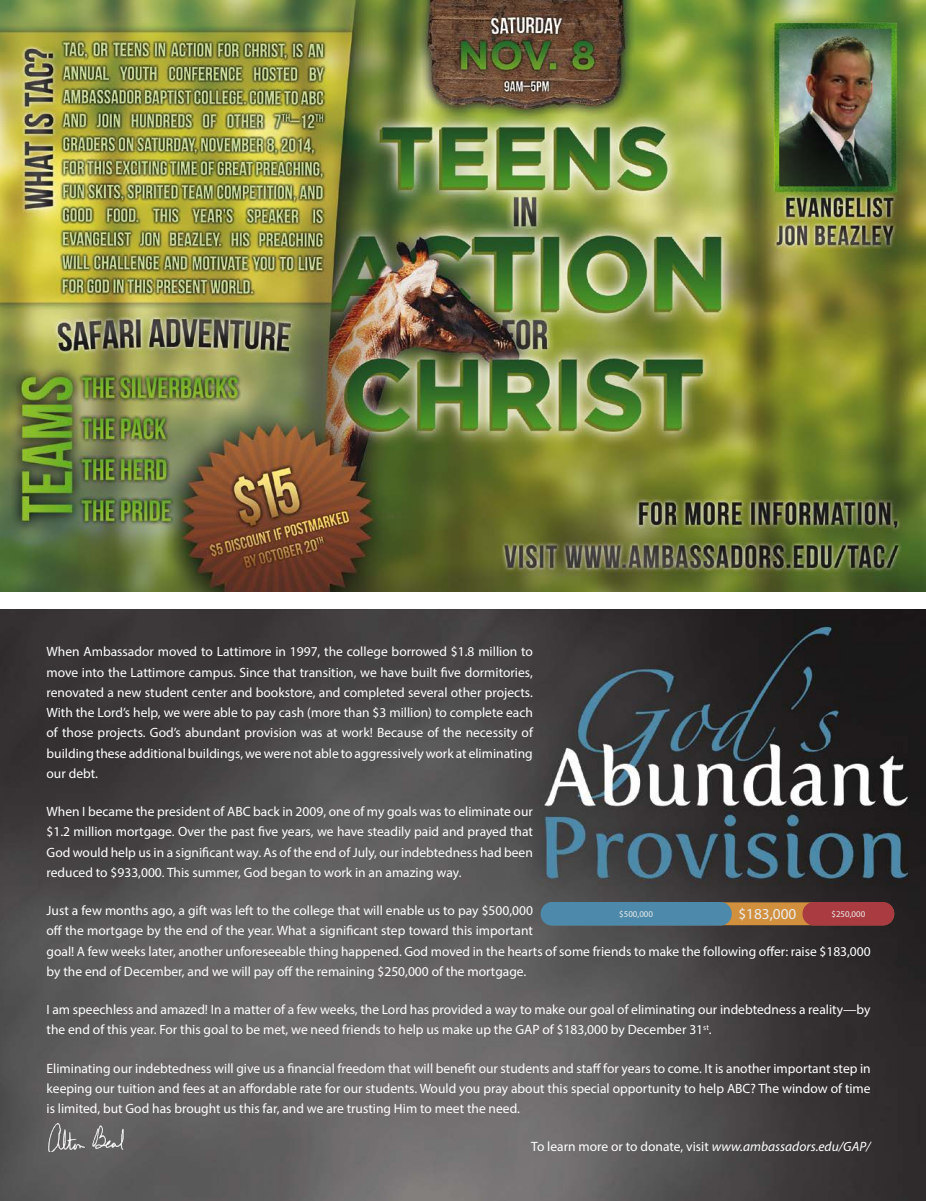
<style>
.page{position:relative;width:926px;height:1201px;background:#fff}
.page>*{position:absolute;margin:0;border:0;box-sizing:border-box;transform-origin:0 0}
.t1{font:15.3px "Myriad Pro";color:#ececec}
.t2{font:13.5px/20.2px "Myriad Pro";color:#fff;text-align:justify}
.t3{font:8.85px "Myriad Pro";color:#ececec}
.s1{font-style:italic}
</style>
<div class="page">
<img style="left:0;top:0;width:925px;height:592px">
<img style="left:0;top:609px;width:925px;height:592px">
<div style="left:541px;top:902px;width:353px;height:23px;background:#d1903e;border-radius:11px"></div>
<div style="left:540px;top:902px;width:191px;height:24px;background:#4c89aa;border-radius:11px"></div>
<div style="left:802px;top:902px;width:92px;height:24px;background:#aa3b40;border-radius:11px"></div>
<img style="left:47px;top:1119px;width:81px;height:33px">
<p class="t2" style="left:47px;top:641px;width:488px">When Ambassador moved to Lattimore in 1997, the college borrowed $1.8 million to move into the Lattimore campus. Since that transition, we have built five dormitories, renovated a new student center and bookstore, and completed several other projects.<br>With the Lord’s help, we were able to pay cash (more than $3 million) to complete each of those projects. God’s abundant provision was at work! Because of the necessity of building these additional buildings, we were not able to aggressively work at eliminating our debt.</p>
<p class="t2" style="left:47px;top:801px;width:488px">When I became the president of ABC back in 2009, one of my goals was to eliminate our $1.2 million mortgage. Over the past five years, we have steadily paid and prayed that God would help us in a significant way. As of the end of July, our indebtedness had been reduced to $933,000. This summer, God began to work in an amazing way.</p>
<p class="t2" style="left:47px;top:900px;width:825px;text-align:left">Just a few months ago, a gift was left to the college that will enable us to pay $500,000<br>off the mortgage by the end of the year. What a significant step toward this important<br>goal! A few weeks later, another unforeseeable thing happened. God moved in the hearts of some friends to make the following offer: raise $183,000 by the end of December, and we will pay off the remaining $250,000 of the mortgage.</p>
<p class="t2" style="left:47px;top:999px;width:825px">I am speechless and amazed! In a matter of a few weeks, the Lord has provided a way to make our goal of eliminating our indebtedness a reality—by the end of this year. For this goal to be met, we need friends to help us make up the GAP of $183,000 by December 31<sup>st</sup>.</p>
<p class="t2" style="left:47px;top:1058px;width:825px">Eliminating our indebtedness will give us a financial freedom that will benefit our students and staff for years to come. It is another important step in keeping our tuition and fees at an affordable rate for our students. Would you pray about this special opportunity to help ABC? The window of time is limited, but God has brought us this far, and we are trusting Him to meet the need.</p>
<p class="t2" style="left:531px;top:1136px;width:341px">To learn more or to donate, visit <span class="s1">www.ambassadors.edu/GAP/</span></p>
<p class="t3" style="left:619px;top:908px;width:35px">$500,000</p>
<p class="t1" style="left:738px;top:905px;width:59px">$183,000</p>
<p class="t3" style="left:831px;top:908px;width:35px">$250,000</p>
</div>
